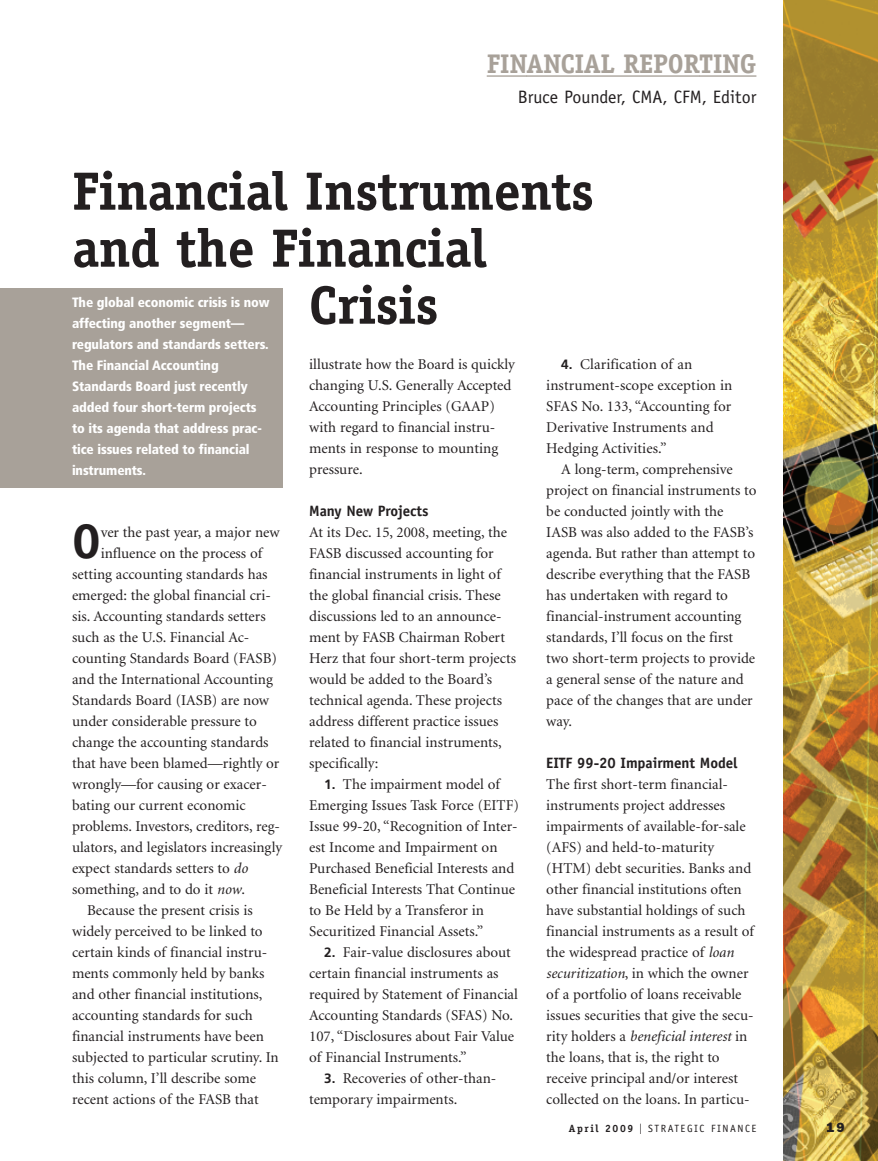
<style>
.page{position:relative;width:878px;height:1161px;background:#fff}
.page>*{position:absolute;margin:0;border:0;box-sizing:border-box;transform-origin:0 0}
.t1{font:700 54px "Officina Serif";letter-spacing:-.01em;color:#231f20}
.t2{font:700 48.6px "Officina Serif";color:#231f20}
.t3{font:700 27px "Officina Serif";letter-spacing:-.015em;color:#a8a199}
.t4{font:18px "Officina Sans";color:#231f20}
.t5{font:15px/21px "Minion";color:#231f20}
.t6{font:700 15px "Officina Sans";letter-spacing:-.005em;color:#231f20}
.t7{font:900 condensed 13.5px/21px "Frutiger";letter-spacing:-.01em;color:#fff}
.t8{font:800 13.5px "Franklin Gothic";color:#231f20}
.t9{font:10.5px "Officina Sans";letter-spacing:.15em;color:#231f20}
.s1{font-family:"Frutiger";font-weight:700;font-size:13.5px}
.s2{font-style:italic}
.s3{font-family:"Officina Serif";font-weight:700}
.s4{font-family:"Franklin Gothic";font-size:15px}
</style>
<div class="page">
<hr style="left:486px;top:75px;width:41px;height:2px;background:#a8a199">
<hr style="left:526px;top:75px;width:173px;height:2px;background:#a8a199">
<hr style="left:699px;top:75px;width:57px;height:2px;background:#a8a199">
<div style="left:0;top:288px;width:282px;height:200px;background:#a8a199"></div>
<img style="left:783px;top:0;width:95px;height:1161px">
<h3 class="t3" style="left:486px;top:54px;width:271px">FINANCIAL REPORTING</h3>
<p class="t4" style="left:518px;top:90px;width:240px">Bruce Pounder, CMA, CFM, Editor</p>
<h1 class="t1" style="left:72px;top:171px;width:523px">Financial Instruments</h1>
<h1 class="t1" style="left:72px;top:228px;width:416px">and the Financial</h1>
<h1 class="t1" style="left:309px;top:285px;width:131px">Crisis</h1>
<p class="t7" style="left:72px;top:293px;width:199px">The global economic crisis is now affecting another segment— regulators and standards setters.<br>The Financial Accounting<br>Standards Board just recently added four short-term projects to its agenda that address prac&shy;tice issues related to financial instruments.</p>
<p class="t5" style="left:309px;top:355px;width:207px">illustrate how the Board is quickly changing U.S. Generally Accepted<br>Accounting Principles (GAAP) with regard to financial instru&shy;ments in response to mounting pressure.</p>
<p class="t6" style="left:309px;top:505px;width:121px">Many New Projects</p>
<p class="t5" style="left:309px;top:523px;width:208px">At its Dec. 15, 2008, meeting, the<br>FASB discussed accounting for financial instruments in light of the global financial crisis. These discussions led to an announce&shy;ment by FASB Chairman Robert<br>Herz that four short-term projects would be added to the Board’s technical agenda. These projects address different practice issues related to financial instruments, specifically:</p>
<p class="t5" style="left:309px;top:775px;width:211px;text-indent:15px"><span class="s1">1.</span> The impairment model of<br>Emerging Issues Task Force (EITF)<br>Issue 99-20, “Recognition of Inter&shy;est Income and Impairment on<br>Purchased Beneficial Interests and<br>Beneficial Interests That Continue to Be Held by a Transferor in<br>Securitized Financial Assets.”</p>
<p class="t5" style="left:309px;top:943px;width:210px;text-indent:15px"><span class="s1">2.</span> Fair-value disclosures about certain financial instruments as required by Statement of Financial Accounting Standards (SFAS) No.<br>107, “Disclosures about Fair Value of Financial Instruments.”</p>
<p class="t5" style="left:309px;top:1069px;width:189px;text-indent:15px"><span class="s1">3.</span> Recoveries of other-than&shy;temporary impairments.</p>
<p class="t5" style="left:546px;top:355px;width:187px;text-indent:15px"><span class="s1">4.</span> Clarification of an instrument-scope exception in<br>SFAS No. 133, “Accounting for<br>Derivative Instruments and<br>Hedging Activities.”</p>
<p class="t5" style="left:546px;top:460px;width:211px;text-indent:15px">A long-term, comprehensive project on financial instruments to be conducted jointly with the<br>IASB was also added to the FASB’s agenda. But rather than attempt to describe everything that the FASB has undertaken with regard to financial-instrument accounting standards, I’ll focus on the first two short-term projects to provide a general sense of the nature and pace of the changes that are under way.</p>
<p class="t6" style="left:546px;top:757px;width:193px">EITF 99-20 Impairment Model</p>
<p class="t5" style="left:546px;top:775px;width:209px">The first short-term financial&shy;instruments project addresses impairments of available-for-sale (AFS) and held-to-maturity (HTM) debt securities. Banks and other financial institutions often have substantial holdings of such financial instruments as a result of the widespread practice of <span class="s2">loan securitization</span>, in which the owner of a portfolio of loans receivable issues securities that give the secu&shy;rity holders a <span class="s2">beneficial interest</span> in the loans, that is, the right to receive principal and/or interest collected on the loans. In particu-</p>
<h2 class="t2" style="left:72px;top:523px;width:30px">O</h2>
<p class="t5" style="left:101px;top:523px;width:180px">ver the past year, a major new</p>
<p class="t5" style="left:101px;top:544px;width:163px">influence on the process of</p>
<p class="t5" style="left:72px;top:565px;width:197px">setting accounting standards has</p>
<p class="t5" style="left:72px;top:586px;width:200px">emerged: the global financial cri-</p>
<p class="t5" style="left:72px;top:607px;width:195px">sis. Accounting standards setters</p>
<p class="t5" style="left:72px;top:628px;width:179px">such as the U.S. Financial Ac-</p>
<p class="t5" style="left:72px;top:649px;width:206px">counting Standards Board (FASB)</p>
<p class="t5" style="left:72px;top:670px;width:202px">and the International Accounting</p>
<p class="t5" style="left:72px;top:691px;width:198px">Standards Board (IASB) are now</p>
<p class="t5" style="left:72px;top:712px;width:186px">under considerable pressure to</p>
<p class="t5" style="left:72px;top:733px;width:198px">change the accounting standards</p>
<p class="t5" style="left:72px;top:754px;width:209px">that have been blamed—rightly or</p>
<p class="t5" style="left:72px;top:775px;width:196px">wrongly—for causing or exacer-</p>
<p class="t5" style="left:72px;top:796px;width:175px">bating our current economic</p>
<p class="t5" style="left:72px;top:817px;width:209px">problems. Investors, creditors, reg-</p>
<p class="t5" style="left:72px;top:838px;width:211px">ulators, and legislators increasingly</p>
<p class="t5" style="left:72px;top:859px;width:177px">expect standards setters to <span class="s2">do</span></p>
<p class="t5" style="left:72px;top:880px;width:174px">something, and to do it <span class="s2">now</span>.</p>
<p class="t5" style="left:87px;top:901px;width:167px">Because the present crisis is</p>
<p class="t5" style="left:72px;top:922px;width:192px">widely perceived to be linked to</p>
<p class="t5" style="left:72px;top:943px;width:197px">certain kinds of financial instru-</p>
<p class="t5" style="left:72px;top:964px;width:194px">ments commonly held by banks</p>
<p class="t5" style="left:72px;top:985px;width:192px">and other financial institutions,</p>
<p class="t5" style="left:72px;top:1006px;width:182px">accounting standards for such</p>
<p class="t5" style="left:72px;top:1027px;width:193px">financial instruments have been</p>
<p class="t5" style="left:72px;top:1048px;width:208px">subjected to particular scrutiny. In</p>
<p class="t5" style="left:72px;top:1069px;width:185px">this column, I’ll describe some</p>
<p class="t5" style="left:72px;top:1090px;width:188px">recent actions of the FASB that</p>
<p class="t9" style="left:569px;top:1125px;width:189px"><span class="s3">April 2009</span> <span class="s4">I</span> STRATEGIC FINANCE</p>
<p class="t8" style="left:826px;top:1123px;width:20px">19</p>
</div>
